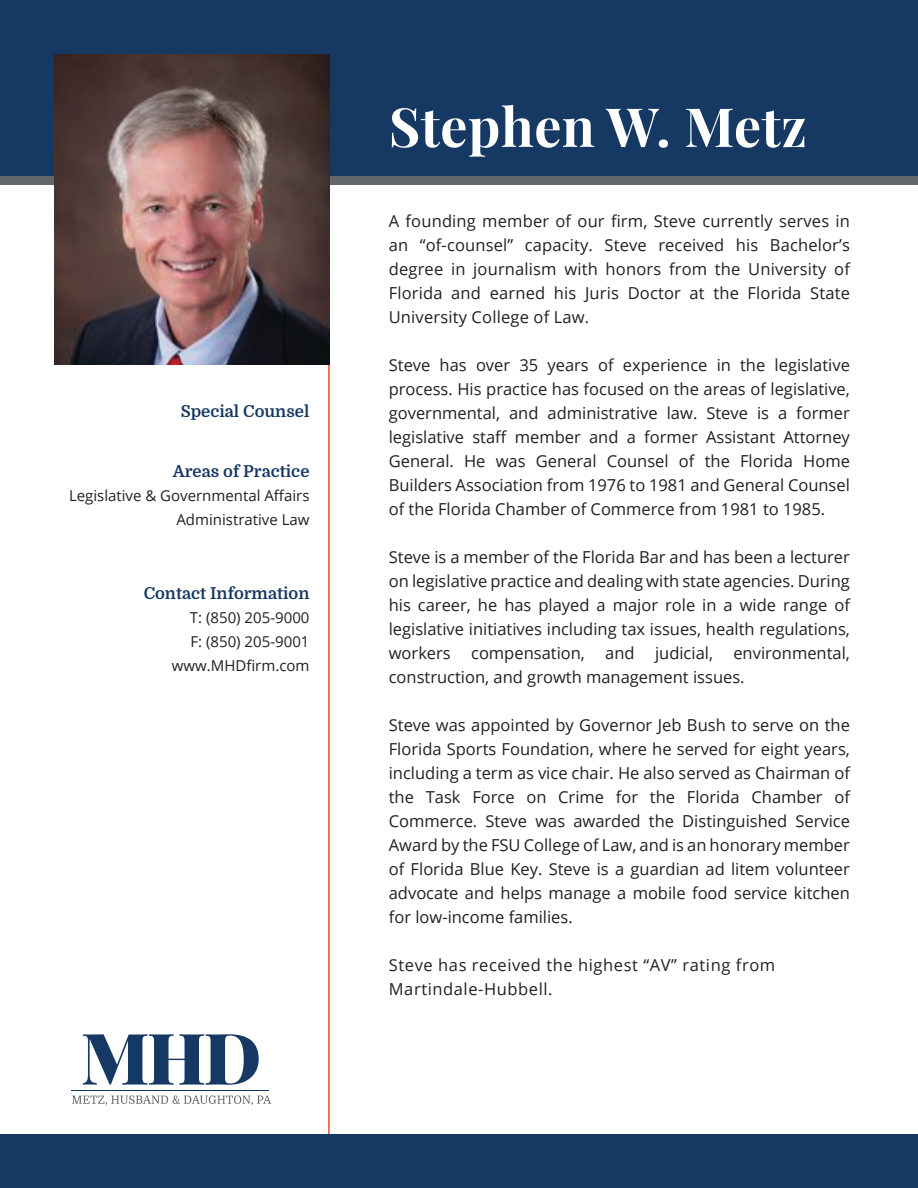
<style>
.page{position:relative;width:918px;height:1188px;background:#fff}
.page>*{position:absolute;margin:0;border:0;box-sizing:border-box;transform-origin:0 0}
.t1{font:700 54px "Playfair Display";letter-spacing:.01em;color:#fff}
.t2{font:16.5px/24px "Open Sans";color:#231f20;text-align:justify}
.t3{font:16.5px/24px "Open Sans";letter-spacing:.035em;color:#231f20}
.t4{font:700 16.5px "Domine";color:#163963}
.t5{font:15px/24px "Open Sans";color:#231f20;text-align:right}
</style>
<div class="page">
<hr style="left:328px;top:350px;width:2px;height:784px;background:#e74c37">
<svg style="left:83px;top:1034px;width:176px;height:51px"></svg>
<svg style="left:72px;top:1095px;width:199px;height:10px"></svg>
<hr style="left:71px;top:1090px;width:198px;height:1px;background:#163963">
<div style="left:0;top:0;width:918px;height:176px;background:#163963"></div>
<div style="left:0;top:1134px;width:918px;height:54px;background:#163963"></div>
<div style="left:0;top:176px;width:918px;height:9px;background:#63676c"></div>
<img style="left:54px;top:54px;width:276px;height:310px">
<p class="t4" style="left:181px;top:402px;width:130px">Special Counsel</p>
<p class="t4" style="left:173px;top:462px;width:138px">Areas of Practice</p>
<p class="t5" style="left:69px;top:483px;width:242px">Legislative &amp; Governmental Affairs<br>Administrative Law</p>
<p class="t4" style="left:144px;top:584px;width:167px">Contact Information</p>
<p class="t5" style="left:172px;top:605px;width:139px">T: (850) 205-9000<br>F: (850) 205-9001 www.MHDfirm.com</p>
<h1 class="t1" style="left:389px;top:89px;width:420px">Stephen W. Metz</h1>
<p class="t2" style="left:389px;top:208px;width:463px">A founding member of our firm, Steve currently serves in an “of-counsel” capacity. Steve received his Bachelor’s degree in journalism with honors from the University of Florida and earned his Juris Doctor at the Florida State University College of Law.</p>
<p class="t2" style="left:389px;top:352px;width:463px">Steve has over 35 years of experience in the legislative process. His practice has focused on the areas of legislative, governmental, and administrative law. Steve is a former legislative staff member and a former Assistant Attorney General. He was General Counsel of the Florida Home Builders Association from 1976 to 1981 and General Counsel of the Florida Chamber of Commerce from 1981 to 1985.</p>
<p class="t2" style="left:389px;top:544px;width:463px">Steve is a member of the Florida Bar and has been a lecturer on legislative practice and dealing with state agencies. During his career, he has played a major role in a wide range of legislative initiatives including tax issues, health regulations, workers compensation, and judicial, environmental, construction, and growth management issues.</p>
<p class="t2" style="left:389px;top:712px;width:463px">Steve was appointed by Governor Jeb Bush to serve on the Florida Sports Foundation, where he served for eight years, including a term as vice chair. He also served as Chairman of the Task Force on Crime for the Florida Chamber of Commerce. Steve was awarded the Distinguished Service Award by the FSU College of Law, and is an honorary member of Florida Blue Key. Steve is a guardian ad litem volunteer advocate and helps manage a mobile food service kitchen for low-income families.</p>
<p class="t3" style="left:389px;top:952px;width:388px">Steve has received the highest “AV” rating from<br>Martindale-Hubbell.</p>
</div>
